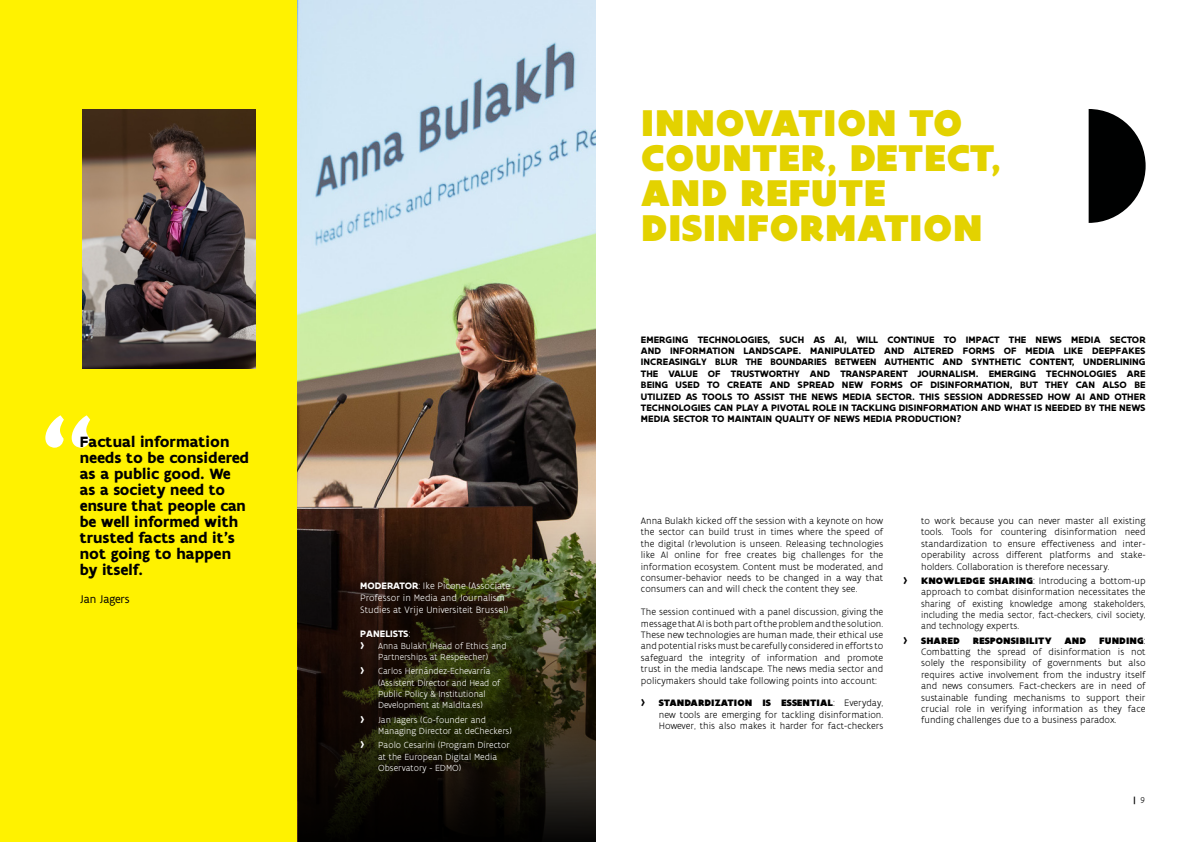
<style>
.page{position:relative;width:1191px;height:842px;background:#fff}
.page>*{position:absolute;margin:0;border:0;box-sizing:border-box;transform-origin:0 0}
.t1{font:900 40px/35px "Flanders Art Sans";letter-spacing:.005em;color:#e3d200}
.t2{font:700 16px/16px "Flanders Art Sans";color:#000}
.t3{font:12px "Flanders Art Sans";color:#000}
.t4{font:300 10px/11.4px "Flanders Art Sans";color:#000;text-align:justify}
.t5{font:700 10px/11.4px "Flanders Art Sans";letter-spacing:.005em;color:#000;text-align:justify}
.t6{font:300 10px/12px "Flanders Art Sans";color:#fff}
.t7{font:900 10px "Flanders Art Sans";letter-spacing:.005em;color:#000}
.t8{font:700 10px/11.4px "Flanders Art Sans";letter-spacing:.005em;color:#fff}
.t9{font:900 10px "Flanders Art Sans";color:#fff}
.t10{font:300 9.5px/11.4px "Flanders Art Sans";color:#fff}
.t11{font:500 9px "Flanders Art Sans";color:#000}
.s1{font-weight:700}
.s2{font-weight:300}
.s3{font-weight:900}
</style>
<div class="page">
<div style="left:0;top:0;width:595px;height:842px;background:#fff200"></div>
<img style="left:298px;top:0;width:297px;height:509px">
<svg style="left:45px;top:415px;width:45px;height:33px"></svg>
<svg style="left:1088px;top:109px;width:57px;height:114px"></svg>
<img style="left:82px;top:109px;width:173px;height:260px">
<svg style="left:298px;top:509px;width:297px;height:333px;background:#251f10"></svg>
<h2 class="t2" style="left:80px;top:433px;width:171px">Factual information needs to be considered as a public good. We as a society need to ensure that people can be well informed with trusted facts and it’s not going to happen by itself.</h2>
<p class="t3" style="left:80px;top:591px;width:51px">Jan Jagers</p>
<p class="t6" style="left:360px;top:580px;width:152px"><span class="s1">MODERATOR</span>: Ike Picone (Associate<br>Professor in Media and Journalism<br>Studies at Vrije Universiteit Brussel)</p>
<p class="t8" style="left:360px;top:628px;width:52px">PANELISTS<span class="s2">: </span><span class="s3">›</span></p>
<p class="t10" style="left:378px;top:640px;width:130px">Anna Bulakh (Head of Ethics and<br>Partnerships at Respeecher)</p>
<p class="t9" style="left:360px;top:665px;width:6px">›</p>
<p class="t10" style="left:378px;top:665px;width:124px">Carlos Hernández-Echevarría (Assistent Director and Head of<br>Public Policy &amp; Institutional<br>Development at Maldita.es)</p>
<p class="t9" style="left:360px;top:713px;width:6px">›</p>
<p class="t10" style="left:378px;top:714px;width:135px">Jan Jagers (Co-founder and<br>Managing Director at deCheckers)</p>
<p class="t9" style="left:360px;top:739px;width:6px">›</p>
<p class="t10" style="left:378px;top:739px;width:133px">Paolo Cesarini (Program Director at the European Digital Media<br>Observatory - EDMO)</p>
<h1 class="t1" style="left:641px;top:106px;width:362px">INNOVATION TO<br>COUNTER, DETECT,<br>AND REFUTE<br>DISINFORMATION</h1>
<p class="t5" style="left:641px;top:334px;width:506px">EMERGING TECHNOLOGIES, SUCH AS AI, WILL CONTINUE TO IMPACT THE NEWS MEDIA SECTOR AND INFORMATION LANDSCAPE. MANIPULATED AND ALTERED FORMS OF MEDIA LIKE DEEPFAKES INCREASINGLY BLUR THE BOUNDARIES BETWEEN AUTHENTIC AND SYNTHETIC CONTENT, UNDERLINING THE VALUE OF TRUSTWORTHY AND TRANSPARENT JOURNALISM. EMERGING TECHNOLOGIES ARE BEING USED TO CREATE AND SPREAD NEW FORMS OF DISINFORMATION, BUT THEY CAN ALSO BE UTILIZED AS TOOLS TO ASSIST THE NEWS MEDIA SECTOR. THIS SESSION ADDRESSED HOW AI AND OTHER TECHNOLOGIES CAN PLAY A PIVOTAL ROLE IN TACKLING DISINFORMATION AND WHAT IS NEEDED BY THE NEWS MEDIA SECTOR TO MAINTAIN QUALITY OF NEWS MEDIA PRODUCTION?</p>
<p class="t4" style="left:641px;top:515px;width:244px">Anna Bulakh kicked off the session with a keynote on how the sector can build trust in times where the speed of the digital (r)evolution is unseen. Releasing technologies like AI online for free creates big challenges for the information ecosystem. Content must be moderated, and consumer-behavior needs to be changed in a way that consumers can and will check the content they see.</p>
<p class="t4" style="left:641px;top:606px;width:244px">The session continued with a panel discussion, giving the message that AI is both part of the problem and the solution.<br>These new technologies are human made, their ethical use and potential risks must be carefully considered in efforts to safeguard the integrity of information and promote trust in the media landscape. The news media sector and policymakers should take following points into account:</p>
<p class="t7" style="left:641px;top:697px;width:6px">›</p>
<p class="t4" style="left:659px;top:697px;width:226px"><span class="s3">STANDARDIZATION IS ESSENTIAL</span>: Everyday, new tools are emerging for tackling disinformation.<br>However, this also makes it harder for fact-checkers</p>
<p class="t4" style="left:921px;top:515px;width:226px">to work because you can never master all existing tools. Tools for countering disinformation need standardization to ensure effectiveness and inter&shy;operability across different platforms and stake&shy;holders. Collaboration is therefore necessary.</p>
<p class="t7" style="left:903px;top:574px;width:6px">›</p>
<p class="t4" style="left:921px;top:575px;width:226px"><span class="s3">KNOWLEDGE SHARING</span>: Introducing a bottom-up approach to combat disinformation necessitates the sharing of existing knowledge among stakeholders, including the media sector, fact-checkers, civil society, and technology experts.</p>
<p class="t7" style="left:903px;top:634px;width:6px">›</p>
<p class="t7" style="left:921px;top:634px;width:40px">SHARED</p>
<p class="t7" style="left:972px;top:634px;width:80px">RESPONSIBILITY</p>
<p class="t7" style="left:1064px;top:634px;width:23px">AND</p>
<p class="t4" style="left:921px;top:635px;width:226px;text-indent:178px"><span class="s3">FUNDING</span>:<br>Combatting the spread of disinformation is not solely the responsibility of governments but also requires active involvement from the industry itself and news consumers. Fact-checkers are in need of sustainable funding mechanisms to support their crucial role in verifying information as they face funding challenges due to a business paradox.</p>
<p class="t11" style="left:1133px;top:794px;width:13px">| <span class="s2">9</span></p>
</div>
